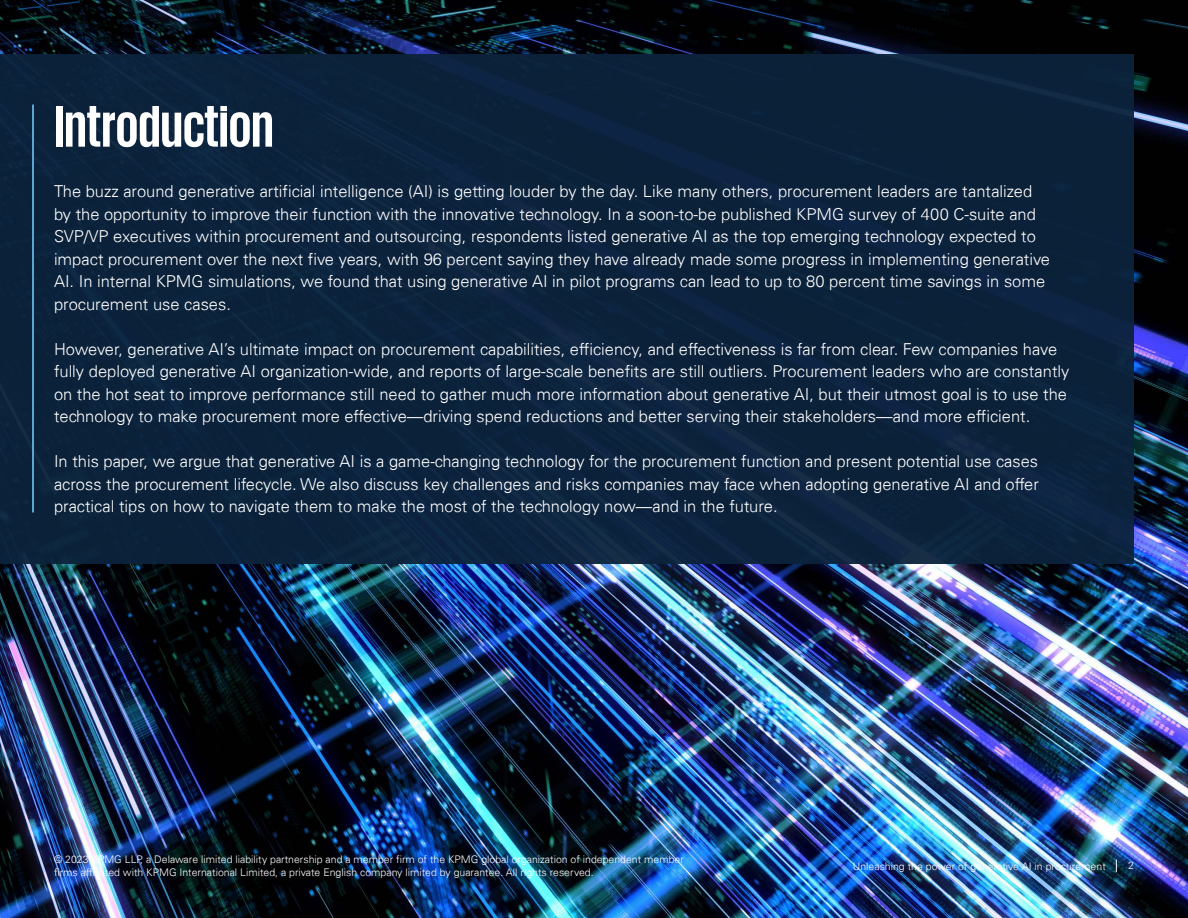
<style>
.page{position:relative;width:1188px;height:918px;background:#fff}
.page>*{position:absolute;margin:0;border:0;box-sizing:border-box;transform-origin:0 0}
.t1{font:700 60px "KPMG";color:#fff}
.t2{font:300 16.5px/22.5px "Univers 45";color:#fff}
.t3{font:300 10.5px/13.5px "Univers 45";color:#fff}
</style>
<div class="page">
<img style="left:0;top:0;width:1188px;height:918px">
<div style="left:0;top:54px;width:1134px;height:510px;background:#0c233c"></div>
<svg style="left:1116px;top:860px;width:1px;height:12px"></svg>
<hr style="left:32px;top:105px;width:2px;height:407px;background:#76d2ff">
<h1 class="t1" style="left:54px;top:96px;width:221px">Introduction</h1>
<p class="t2" style="left:54px;top:180px;width:998px">The buzz around generative artificial intelligence (AI) is getting louder by the day. Like many others, procurement leaders are tantalized by the opportunity to improve their function with the innovative technology. In a soon-to-be published KPMG survey of 400 C-suite and SVP/VP executives within procurement and outsourcing, respondents listed generative AI as the top emerging technology expected to impact procurement over the next five years, with 96 percent saying they have already made some progress in implementing generative AI. In internal KPMG simulations, we found that using generative AI in pilot programs can lead to up to 80 percent time savings in some procurement use cases.</p>
<p class="t2" style="left:54px;top:338px;width:1017px">However, generative AI’s ultimate impact on procurement capabilities, efficiency, and effectiveness is far from clear. Few companies have fully deployed generative AI organization-wide, and reports of large-scale benefits are still outliers. Procurement leaders who are constantly on the hot seat to improve performance still need to gather much more information about generative AI, but their utmost goal is to use the technology to make procurement more effective—driving spend reductions and better serving their stakeholders—and more efficient.</p>
<p class="t2" style="left:54px;top:450px;width:986px;text-align:justify">In this paper, we argue that generative AI is a game-changing technology for the procurement function and present potential use cases across the procurement lifecycle. We also discuss key challenges and risks companies may face when adopting generative AI and offer practical tips on how to navigate them to make the most of the technology now—and in the future.</p>
<p class="t3" style="left:54px;top:852px;width:631px">© 2023 KPMG LLP, a Delaware limited liability partnership and a member firm of the KPMG global organization of independent member firms affiliated with KPMG International Limited, a private English company limited by guarantee. All rights reserved.</p>
<p class="t3" style="left:853px;top:859px;width:254px">Unleashing the power of generative AI in procurement</p>
<p class="t3" style="left:1128px;top:858px;width:7px">2</p>
</div>
